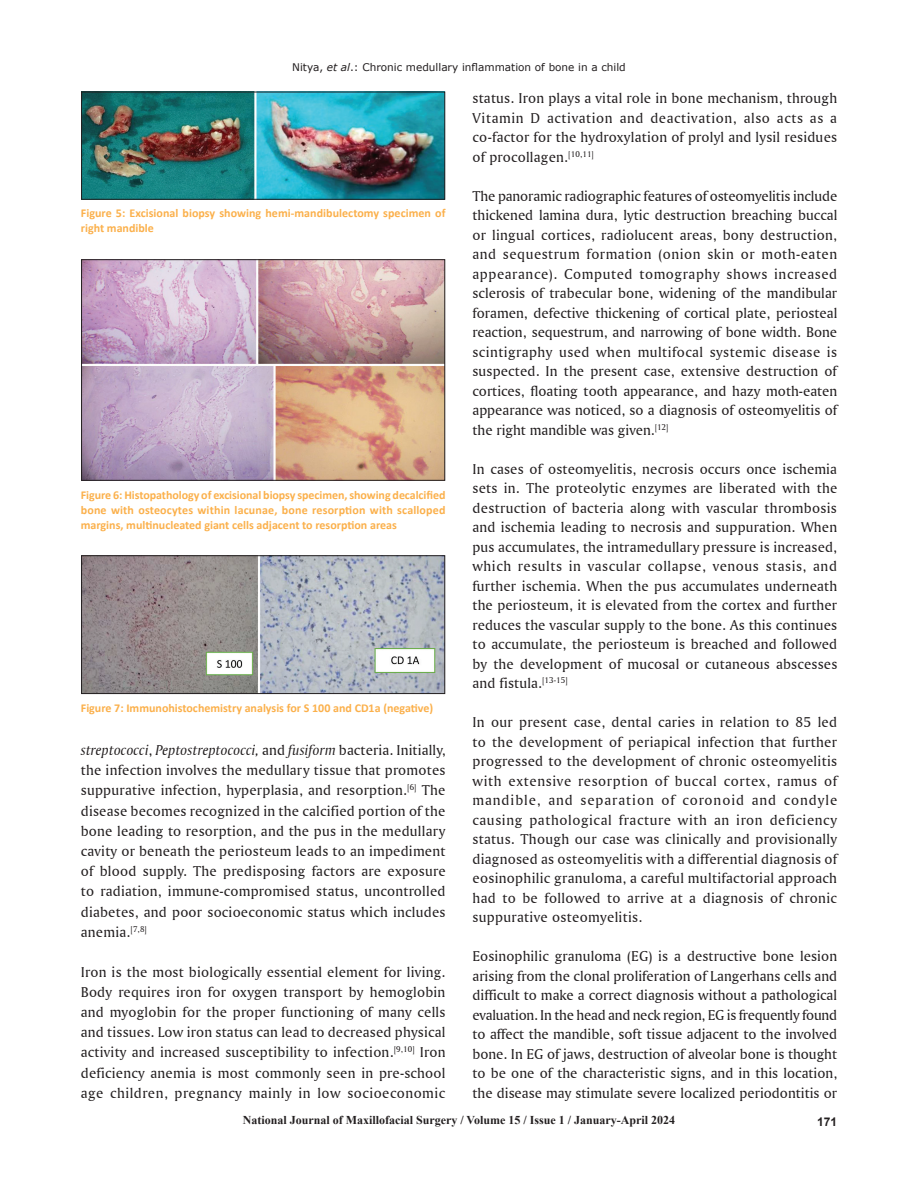
<style>
.page{position:relative;width:918px;height:1188px;background:#fff}
.page>*{position:absolute;margin:0;border:0;box-sizing:border-box;transform-origin:0 0}
.TX{font:15px/19.5px "Amerigo BT Roman A";letter-spacing:.015em;color:#231f20;text-align:justify}
.FGC{font:700 12px/15px "Calibri";color:#fbb04b}
.t1{font:700 12px "Times New Roman";color:#231f20}
.t2{font:700 12px "Arial";color:#231f20}
.t3{font:10.5px "Verdana";color:#231f20}
.s1{font-style:italic}
.s2{font-family:"Amerigo BT Italic A"}
</style>
<div class="page">
<img style="left:83px;top:94px;width:360px;height:103px">
<div style="left:81px;top:92px;width:364px;height:107px;border:1px solid #231f20"></div>
<img style="left:83px;top:261px;width:360px;height:218px">
<div style="left:81px;top:259px;width:364px;height:222px;border:1px solid #231f20"></div>
<img style="left:83px;top:558px;width:360px;height:134px">
<div style="left:81px;top:556px;width:364px;height:138px;border:1px solid #231f20"></div>
<p class="t3" style="left:292px;top:60px;width:335px">Nitya, <span class="s1">et al</span>.: Chronic medullary inflammation of bone in a child</p>
<p class="FGC" style="left:81px;top:206px;width:366px">Figure 5: Excisional biopsy showing hemi‑mandibulectomy specimen of right mandible</p>
<p class="FGC" style="left:81px;top:487px;width:366px;text-align:justify">Figure 6: Histopathology of excisional biopsy specimen, showing decalcified bone with osteocytes within lacunae, bone resorption with scalloped margins, multinucleated giant cells adjacent to resorption areas</p>
<p class="FGC" style="left:81px;top:700px;width:354px">Figure 7: Immunohistochemistry analysis for S 100 and CD1a (negative)</p>
<p class="TX" style="left:81px;top:740px;width:366px;line-height:20.2px"><span class="s2">streptococci</span>, <span class="s2">Peptostreptococci,</span> and <span class="s2">fusiform</span> bacteria. Initially, the infection involves the medullary tissue that promotes suppurative infection, hyperplasia, and resorption.<sup>[6]</sup> The disease becomes recognized in the calcified portion of the bone leading to resorption, and the pus in the medullary cavity or beneath the periosteum leads to an impediment of blood supply. The predisposing factors are exposure to radiation, immune‑compromised status, uncontrolled diabetes, and poor socioeconomic status which includes anemia.<sup>[7,8]</sup></p>
<p class="TX" style="left:81px;top:961px;width:366px;line-height:20.2px">Iron is the most biologically essential element for living.<br>Body requires iron for oxygen transport by hemoglobin and myoglobin for the proper functioning of many cells and tissues. Low iron status can lead to decreased physical activity and increased susceptibility to infection.<sup>[9,10]</sup> Iron deficiency anemia is most commonly seen in pre‑school age children, pregnancy mainly in low socioeconomic</p>
<p class="TX" style="left:472px;top:88px;width:366px">status. Iron plays a vital role in bone mechanism, through Vitamin D activation and deactivation, also acts as a co‑factor for the hydroxylation of prolyl and lysil residues of procollagen.<sup>[10,11]</sup></p>
<p class="TX" style="left:472px;top:186px;width:366px">The panoramic radiographic features of osteomyelitis include thickened lamina dura, lytic destruction breaching buccal or lingual cortices, radiolucent areas, bony destruction, and sequestrum formation (onion skin or moth‑eaten appearance). Computed tomography shows increased sclerosis of trabecular bone, widening of the mandibular foramen, defective thickening of cortical plate, periosteal reaction, sequestrum, and narrowing of bone width. Bone scintigraphy used when multifocal systemic disease is suspected. In the present case, extensive destruction of cortices, floating tooth appearance, and hazy moth‑eaten appearance was noticed, so a diagnosis of osteomyelitis of the right mandible was given.<sup>[12]</sup></p>
<p class="TX" style="left:472px;top:459px;width:366px">In cases of osteomyelitis, necrosis occurs once ischemia sets in. The proteolytic enzymes are liberated with the destruction of bacteria along with vascular thrombosis and ischemia leading to necrosis and suppuration. When pus accumulates, the intramedullary pressure is increased, which results in vascular collapse, venous stasis, and further ischemia. When the pus accumulates underneath the periosteum, it is elevated from the cortex and further reduces the vascular supply to the bone. As this continues to accumulate, the periosteum is breached and followed by the development of mucosal or cutaneous abscesses and fistula.<sup>[13‑15]</sup></p>
<p class="TX" style="left:472px;top:712px;width:366px">In our present case, dental caries in relation to 85 led to the development of periapical infection that further progressed to the development of chronic osteomyelitis with extensive resorption of buccal cortex, ramus of mandible, and separation of coronoid and condyle causing pathological fracture with an iron deficiency status. Though our case was clinically and provisionally diagnosed as osteomyelitis with a differential diagnosis of eosinophilic granuloma, a careful multifactorial approach had to be followed to arrive at a diagnosis of chronic suppurative osteomyelitis.</p>
<p class="TX" style="left:472px;top:946px;width:366px">Eosinophilic granuloma (EG) is a destructive bone lesion arising from the clonal proliferation of Langerhans cells and difficult to make a correct diagnosis without a pathological evaluation. In the head and neck region, EG is frequently found to affect the mandible, soft tissue adjacent to the involved bone. In EG of jaws, destruction of alveolar bone is thought to be one of the characteristic signs, and in this location, the disease may stimulate severe localized periodontitis or</p>
<p class="t1" style="left:243px;top:1112px;width:434px">National Journal of Maxillofacial Surgery / Volume 15 / Issue 1 / January-April 2024</p>
<p class="t2" style="left:817px;top:1114px;width:22px">171</p>
</div>
